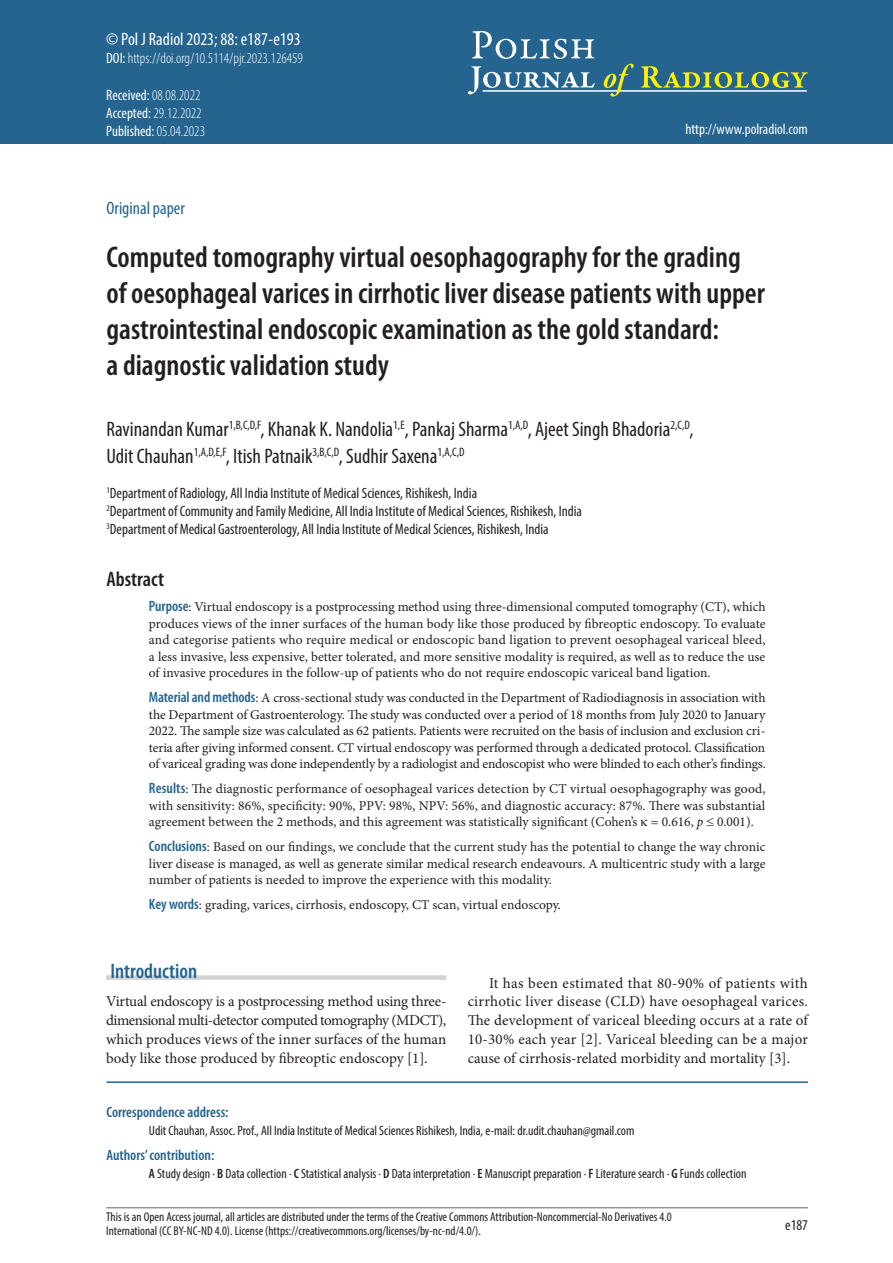
<style>
.page{position:relative;width:893px;height:1263px;background:#fff}
.page>*{position:absolute;margin:0;border:0;box-sizing:border-box;transform-origin:0 0}
.tytul{font:600 condensed 30px/36px "Myriad Pro";color:#231f20}
.autor{font:condensed 21px/27px "Myriad Pro";color:#231f20}
.srodtytul_1{font:600 condensed 21px "Myriad Pro";color:#24648f}
.streszcz{font:600 condensed 21px "Myriad Pro";color:#231f20}
.Pol_J_Radiol{font:condensed 18px "Myriad Pro";color:#fff}
.original_article{font:condensed 18px "Myriad Pro";color:#24648f}
.autor_adres{font:condensed 15px "Myriad Pro";color:#231f20}
.tekst{font:15px/18.8px "Minion Pro";color:#231f20;text-align:justify}
.tekst_bez_wciecia{font:15px/18.8px "Minion Pro";color:#231f20;text-align:justify}
.doi{font:300 condensed 15px "Myriad Pro";color:#fff}
.original_article-2{font:condensed 15px "Myriad Pro";color:#fff}
.adres_do_koresponden{font:600 condensed 15px "Myriad Pro";color:#24648f}
.authors_contribution{font:600 condensed 15px "Myriad Pro";color:#24648f}
.doi-2{font:condensed 15px "Myriad Pro";color:#fff}
.tabela_tekst{font:condensed 15px "Myriad Pro";color:#231f20}
.streszczenie{font:13.5px/16.5px "Minion Pro";color:#231f20;text-align:justify}
.authors_contribution-2{font:condensed 13.5px "Myriad Pro";color:#231f20}
.adres_do_koresponden-2{font:condensed 13.5px "Myriad Pro";color:#231f20}
.t1{font:condensed 12.75px/14.2px "Myriad Pro";color:#231f20}
.s1{font-weight:400}
.s2{font-weight:300}
.s3{font-family:"Myriad Pro";font-weight:600;font-stretch:condensed;font-size:15px;color:#24648f}
.s4{font-style:italic}
.s5{font-weight:600}
</style>
<div class="page">
<hr style="left:106px;top:1207px;width:702px;height:1px;background:#939598">
<div style="left:0;top:0;width:893px;height:144px;background:#24648f"></div>
<svg style="left:472px;top:31px;width:122px;height:28px"></svg>
<svg style="left:468px;top:66px;width:127px;height:28px"></svg>
<hr style="left:483px;top:90px;width:324px;height:2px;background:#fff">
<svg style="left:604px;top:64px;width:30px;height:33px"></svg>
<svg style="left:641px;top:66px;width:167px;height:22px"></svg>
<hr style="left:106px;top:1081px;width:702px;height:2px;background:#24648f">
<div style="left:106px;top:975px;width:340px;height:5px;background:#d1d2d4"></div>
<p class="Pol_J_Radiol" style="left:106px;top:28px;width:196px">© Pol J Radiol 2023; 88: e187-e193</p>
<p class="doi" style="left:106px;top:49px;width:198px"><span class="s1">DOI:</span> https://doi.org/10.5114/pjr.2023.126459</p>
<p class="doi" style="left:106px;top:86px;width:96px"><span class="s1">Received:</span> 08.08.2022</p>
<p class="doi" style="left:106px;top:104px;width:97px"><span class="s1">Accepted:</span> 29.12.2022</p>
<p class="doi-2" style="left:106px;top:122px;width:100px">Published: <span class="s2">05.04.2023</span></p>
<p class="original_article-2" style="left:685px;top:120px;width:124px">http://www.polradiol.com</p>
<p class="original_article" style="left:106px;top:197px;width:80px">Original paper</p>
<p class="tytul" style="left:106px;top:238px;width:660px">Computed tomography virtual oesophagography for the grading of oesophageal varices in cirrhotic liver disease patients with upper gastrointestinal endoscopic examination as the gold standard:<br>a diagnostic validation study</p>
<p class="autor" style="left:106px;top:415px;width:588px">Ravinandan Kumar<sup>1,B,C,D,F</sup>, Khanak K. Nandolia<sup>1,E</sup>, Pankaj Sharma<sup>1,A,D</sup>, Ajeet Singh Bhadoria<sup>2,C,D</sup>,<br>Udit Chauhan<sup>1,A,D,E,F</sup>, Itish Patnaik<sup>3,B,C,D</sup>, Sudhir Saxena<sup>1,A,C,D</sup></p>
<p class="autor_adres" style="left:106px;top:484px;width:372px"><sup>1</sup>Department of Radiology, All India Institute of Medical Sciences, Rishikesh, India</p>
<p class="autor_adres" style="left:106px;top:502px;width:477px"><sup>2</sup>Department of Community and Family Medicine, All India Institute of Medical Sciences, Rishikesh, India</p>
<p class="autor_adres" style="left:106px;top:520px;width:444px"><sup>3</sup>Department of Medical Gastroenterology, All India Institute of Medical Sciences, Rishikesh, India</p>
<p class="streszcz" style="left:106px;top:566px;width:59px">Abstract</p>
<p class="streszczenie" style="left:149px;top:599px;width:618px"><span class="s3">Purpose</span>: Virtual endoscopy is a postprocessing method using three-dimensional computed tomography (CT), which produces views of the inner surfaces of the human body like those produced by fibreoptic endoscopy. To evaluate and categorise patients who require medical or endoscopic band ligation to prevent oesophageal variceal bleed, a less invasive, less expensive, better tolerated, and more sensitive modality is required, as well as to reduce the use of invasive procedures in the follow-up of patients who do not require endoscopic variceal band ligation.</p>
<p class="streszczenie" style="left:149px;top:690px;width:618px"><span class="s3">Material and methods</span>: A cross-sectional study was conducted in the Department of Radiodiagnosis in association with the Department of Gastroenterology. The study was conducted over a period of 18 months from July 2020 to January 2022. The sample size was calculated as 62 patients. Patients were recruited on the basis of inclusion and exclusion cri&shy;teria after giving informed consent. CT virtual endoscopy was performed through a dedicated protocol. Classification of variceal grading was done independently by a radiologist and endoscopist who were blinded to each other’s findings.</p>
<p class="streszczenie" style="left:149px;top:781px;width:618px"><span class="s3">Results</span>: The diagnostic performance of oesophageal varices detection by CT virtual oesophagography was good, with sensitivity: 86%, specificity: 90%, PPV: 98%, NPV: 56%, and diagnostic accuracy: 87%. There was substantial agreement between the 2 methods, and this agreement was statistically significant (Cohen’s = 0.616, <span class="s4">p</span> ≤ 0.001).</p>
<p class="streszczenie" style="left:149px;top:839px;width:618px"><span class="s3">Conclusions</span>: Based on our findings, we conclude that the current study has the potential to change the way chronic liver disease is managed, as well as generate similar medical research endeavours. A multicentric study with a large number of patients is needed to improve the experience with this modality.</p>
<p class="streszczenie" style="left:149px;top:897px;width:414px"><span class="s3">Key words</span>: grading, varices, cirrhosis, endoscopy, CT scan, virtual endoscopy.</p>
<p class="srodtytul_1" style="left:110px;top:958px;width:88px">Introduction</p>
<p class="tekst_bez_wciecia" style="left:106px;top:992px;width:342px">Virtual endoscopy is a postprocessing method using three&shy;dimensional multi-detector computed tomography (MDCT), which produces views of the inner surfaces of the human body like those produced by fibreoptic endoscopy [1].</p>
<p class="tekst" style="left:468px;top:973px;width:342px;text-indent:21px">It has been estimated that 80-90% of patients with cirrhotic liver disease (CLD) have oesophageal varices.<br>The development of variceal bleeding occurs at a rate of 10-30% each year [2]. Variceal bleeding can be a major cause of cirrhosis-related morbidity and mortality [3].</p>
<p class="adres_do_koresponden" style="left:106px;top:1103px;width:124px">Correspondence address:</p>
<p class="adres_do_koresponden-2" style="left:149px;top:1122px;width:487px">Udit Chauhan, Assoc. Prof., All India Institute of Medical Sciences Rishikesh, India, e-mail: dr.udit.chauhan@gmail.com</p>
<p class="authors_contribution" style="left:106px;top:1146px;width:109px">Authors’ contribution:</p>
<p class="authors_contribution-2" style="left:149px;top:1165px;width:599px"><span class="s5">A</span> Study design ∙ <span class="s5">B</span> Data collection ∙ <span class="s5">C</span> Statistical analysis ∙ <span class="s5">D</span> Data interpretation ∙ <span class="s5">E</span> Manuscript preparation ∙ <span class="s5">F</span> Literature search ∙ <span class="s5">G</span> Funds collection</p>
<p class="t1" style="left:106px;top:1209px;width:567px">This is an Open Access journal, all articles are distributed under the terms of the Creative Commons Attribution-Noncommercial-No Derivatives 4.0<br>International (CC BY-NC-ND 4.0). License (https://creativecommons.org/licenses/by-nc-nd/4.0/).</p>
<p class="tabela_tekst" style="left:785px;top:1216px;width:24px">e187</p>
</div>
